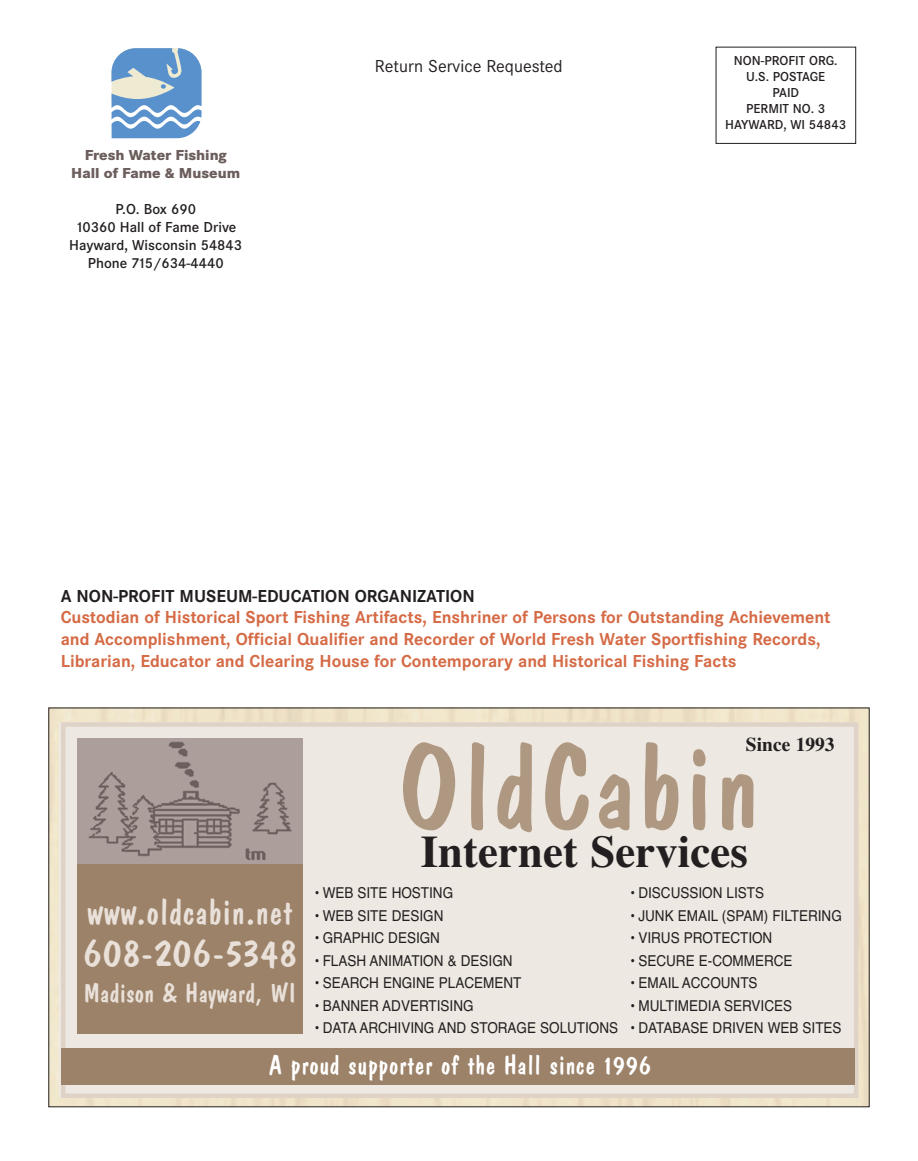
<style>
.page{position:relative;width:918px;height:1161px;background:#fff}
.page>*{position:absolute;margin:0;border:0;box-sizing:border-box;transform-origin:0 0}
.t1{font:120px "Dom Casual";color:#af9881}
.t2{font:700 45px "Times";color:#231f20}
.t3{font:40.5px "Dom Casual";color:#e9e1d9}
.t4{font:36px "Dom Casual";color:#e9e1d9}
.t5{font:27px "Dom Casual";color:#fff}
.t6{font:27px "Dom Casual";letter-spacing:-.015em;color:#e9e1d9}
.t7{font:700 19.5px "Times";color:#231f20}
.t8{font:700 18px/21.6px "Corporate S";color:#d56b46}
.t9{font:700 18px "Corporate S";color:#231f20}
.t10{font:18px "Corporate S";color:#231f20}
.t11{font:15px "Helvetica";color:#231f20;scale:.9 1}
.t12{font:600 15px/18px "Corporate S";color:#231f20;text-align:center}
.t13{font:800 15px/18px "Corporate S";color:#6b5e5c;text-align:center}
.t14{font:600 13.5px/16.2px "Corporate S";color:#231f20;text-align:center}
</style>
<div class="page">
<svg style="left:111px;top:48px;width:91px;height:90px;background:#89afd4"></svg>
<div style="left:716px;top:47px;width:140px;height:97px;border:1px solid #231f20"></div>
<img style="left:51px;top:710px;width:816px;height:395px">
<div style="left:60px;top:722px;width:797px;height:376px;background:#eee8e2"></div>
<div style="left:61px;top:722px;width:797px;height:376px;border:4px solid #dfd3c7"></div>
<div style="left:61px;top:1048px;width:794px;height:36px;background:#9c8269"></div>
<img style="left:77px;top:739px;width:226px;height:125px">
<div style="left:77px;top:864px;width:226px;height:169px;background:#9c8269"></div>
<p class="t13" style="left:71px;top:148px;width:170px">Fresh Water Fishing<br>Hall of Fame &amp; Museum</p>
<p class="t12" style="left:69px;top:202px;width:174px">P.O. Box 690<br>10360 Hall of Fame Drive<br>Hayward, Wisconsin 54843<br>Phone 715/634-4440</p>
<p class="t10" style="left:375px;top:60px;width:189px">Return Service Requested</p>
<p class="t14" style="left:725px;top:53px;width:122px">NON-PROFIT ORG.<br>U.S. POSTAGE<br>PAID<br>PERMIT NO. 3<br>HAYWARD, WI 54843</p>
<p class="t9" style="left:61px;top:590px;width:416px">A NON-PROFIT MUSEUM-EDUCATION ORGANIZATION</p>
<p class="t8" style="left:61px;top:608px;width:771px">Custodian of Historical Sport Fishing Artifacts, Enshriner of Persons for Outstanding Achievement and Accomplishment, Official Qualifier and Recorder of World Fresh Water Sportfishing Records,<br>Librarian, Educator and Clearing House for Contemporary and Historical Fishing Facts</p>
<h3 class="t7" style="left:746px;top:737px;width:90px">Since 1993</h3>
<h1 class="t1" style="left:397px;top:739px;width:366px">OldCabin</h1>
<h2 class="t2" style="left:421px;top:835px;width:329px">Internet Services</h2>
<p class="t11" style="left:314px;top:887px;width:156px">• WEB SITE HOSTING</p>
<p class="t11" style="left:630px;top:887px;width:151px">• DISCUSSION LISTS</p>
<p class="t11" style="left:314px;top:910px;width:146px">• WEB SITE DESIGN</p>
<p class="t11" style="left:630px;top:910px;width:237px">• JUNK EMAIL (SPAM) FILTERING</p>
<p class="t11" style="left:314px;top:932px;width:142px">• GRAPHIC DESIGN</p>
<p class="t11" style="left:630px;top:932px;width:160px">• VIRUS PROTECTION</p>
<p class="t11" style="left:314px;top:955px;width:222px">• FLASH ANIMATION &amp; DESIGN</p>
<p class="t11" style="left:630px;top:955px;width:183px">• SECURE E-COMMERCE</p>
<p class="t11" style="left:314px;top:977px;width:232px">• SEARCH ENGINE PLACEMENT</p>
<p class="t11" style="left:630px;top:977px;width:144px">• EMAIL ACCOUNTS</p>
<p class="t11" style="left:314px;top:1000px;width:179px">• BANNER ADVERTISING</p>
<p class="t11" style="left:630px;top:1000px;width:182px">• MULTIMEDIA SERVICES</p>
<p class="t11" style="left:314px;top:1022px;width:588px">• DATA ARCHIVING AND STORAGE SOLUTIONS • DATABASE DRIVEN WEB SITES</p>
<h3 class="t5" style="left:269px;top:1054px;width:384px">A proud supporter of the Hall since 1996</h3>
<h3 class="t4" style="left:87px;top:898px;width:208px">www.oldcabin.net</h3>
<h3 class="t3" style="left:83px;top:936px;width:216px">608-206-5348</h3>
<h3 class="t6" style="left:83px;top:982px;width:215px">Madison &amp; Hayward, WI</h3>
</div>
